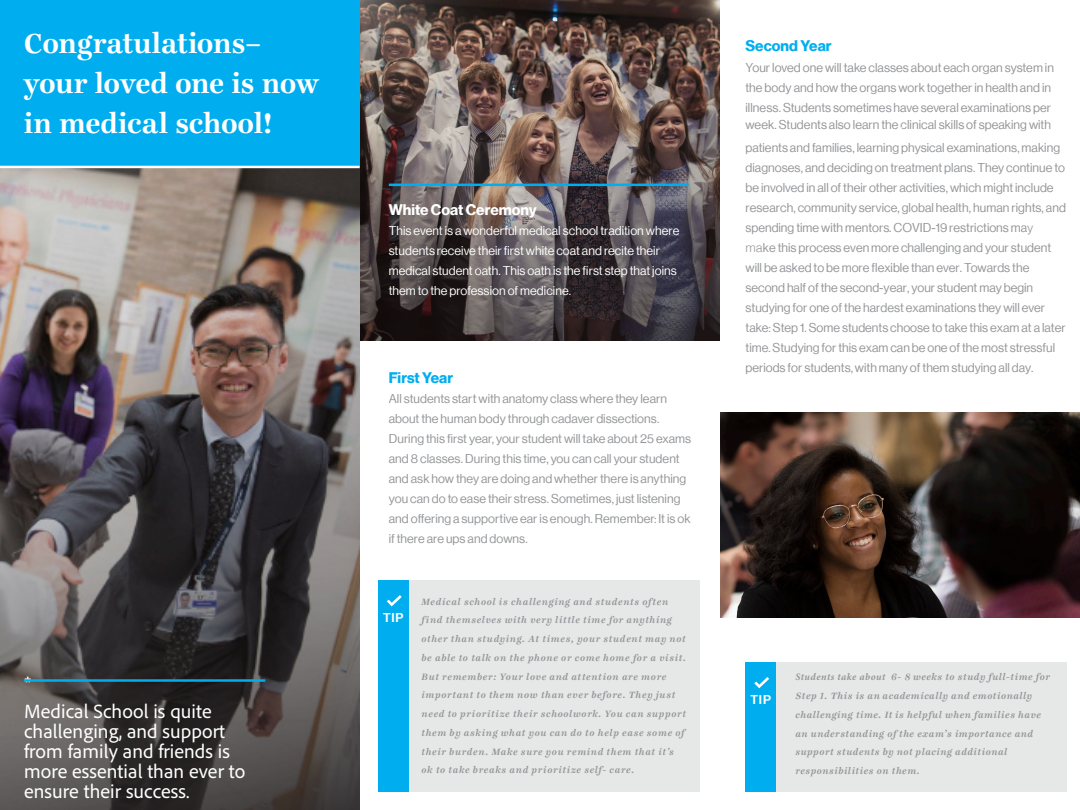
<style>
.page{position:relative;width:1080px;height:810px;background:#fff}
.page>*{position:absolute;margin:0;border:0;box-sizing:border-box;transform-origin:0 0}
.Inside_Title_Ing{font:700 30px/40px "Ingeborg";letter-spacing:-.01em;color:#fff}
._18__I14-Audience{font:20px/20px "Adobe Clean";letter-spacing:.005em;color:#fff}
._18__I14-Audience-2{font:18.75px "N Haas Grotesk DS Std 65 Md";color:#fff}
.t1{font:15px "N Haas Grotesk DS Pro 75 Bd";color:#00aeef}
.t2{font:15px "N Haas Grotesk DS Pro 75 Bd";color:#fff}
.t3{font:12.5px/20px "N Haas Grotesk DS Pro 55 Rg";color:#939598}
.t4{font:12.5px/20px "N Haas Grotesk DS Pro 55 Rg";letter-spacing:.005em;color:#fff}
.t5{font:12.5px "N Haas Grotesk DS Pro 65 Md";letter-spacing:.065em;color:#fff}
.t6{font:italic 700 10px/18.8px "Ingeborg";letter-spacing:.06em;color:#939598}
.s1{font-family:"Helvetica";font-weight:300}
.s2{font-family:"Minion Pro"}
</style>
<div class="page">
<img style="left:360px;top:0;width:360px;height:341px">
<div style="left:0;top:0;width:360px;height:166px;background:#00aeef"></div>
<img style="left:720px;top:413px;width:360px;height:204px">
<div style="left:378px;top:580px;width:321px;height:211px;background:#e6e8e8"></div>
<div style="left:378px;top:580px;width:31px;height:211px;background:#00aeef"></div>
<img style="left:0;top:168px;width:360px;height:642px">
<hr style="left:24px;top:679px;width:241px;height:3px;background:#00aeef">
<hr style="left:389px;top:184px;width:300px;height:2px;background:#00aeef">
<div style="left:746px;top:662px;width:321px;height:129px;background:#e6e8e8"></div>
<div style="left:746px;top:662px;width:30px;height:129px;background:#00aeef"></div>
<svg style="left:754px;top:677px;width:15px;height:11px"></svg>
<svg style="left:387px;top:595px;width:15px;height:11px"></svg>
<p class="Inside_Title_Ing" style="left:24px;top:24px;width:297px">Congratulations– your loved one is now in medical school!</p>
<p class="t1" style="left:746px;top:37px;width:88px">Second Year</p>
<p class="t3" style="left:746px;top:58px;width:310px">Your loved one will take classes about each organ system in the body and how the organs work together in health and in illness. Students sometimes have several examinations per</p>
<p class="t3" style="left:746px;top:113px;width:316px;line-height:23.5px">week. Students also learn th<sub>T</sub>e c<sub>ip</sub>linical skills of speaking with patients and families, learning physical examinations, making</p>
<p class="t3" style="left:746px;top:158px;width:322px">diagnoses, and deciding on treatment plans. They continue to be involved in all of their other activities, which might include research, community service, global health, human rights, and spending time with mentors. COVID-19 restrictions ma<span class="s1">y ma</span>ke this process even more challenging and your student will be asked to be more flexible than ever. Towards the second half of the second-year, your student may begin studying for one of the hardest examinations they will ever take: Step 1. Some students choose to take this exam at a later time. Studying for this exam can be one of the most stressful periods for students, with many of them studying all day.</p>
<p class="t2" style="left:389px;top:201px;width:150px">White Coat Ceremony</p>
<p class="t4" style="left:389px;top:221px;width:292px">This event is a wonderful medical school tradition where students receive their first white coat and recite their medical student oath. This oath is the first step that joins them to the profession of medicine.</p>
<p class="t1" style="left:389px;top:369px;width:66px">First Year</p>
<p class="t3" style="left:389px;top:389px;width:304px">All students start with anatomy class where they learn about the human body through cadaver dissections.<br>During this first year, your student will take about 25 exams and 8 classes. During this time, you can call your student and ask how they are doing and whether there is anything you can do to ease their stress. Sometimes, just listening and offering a supportive ear is enough. Remember: It is ok if there are ups and downs.</p>
<p class="_18__I14-Audience-2" style="left:24px;top:673px;width:9px">*</p>
<p class="_18__I14-Audience" style="left:24px;top:701px;width:223px">Medical School is quite challenging, and support from family and friends is more essential than ever to ensure their success.</p>
<p class="t5" style="left:383px;top:610px;width:22px">TIP</p>
<p class="t6" style="left:422px;top:592px;width:266px">Medical school is challenging and students often find themselves with very little time for anything other than studying. At times, your student may not be able to talk on the phone or come home for a visit.<br>But remember: Your love and attention are more important to them now than ever before. They just need to prioritize their schoolwork. You can support them by asking what you can do to help ease some of their burden. Make sure you remind them that it’s ok to take breaks and prioritize self- care.</p>
<p class="t5" style="left:751px;top:692px;width:22px">TIP</p>
<p class="t6" style="left:795px;top:667px;width:256px"><span class="s2">Students take about</span> 6- 8 weeks to study full-time for Step 1. This is an academically and emotionally challenging time. It is helpful when families have an understanding of the exam’s importance and support students by not placing additional responsibilities on them.</p>
</div>
